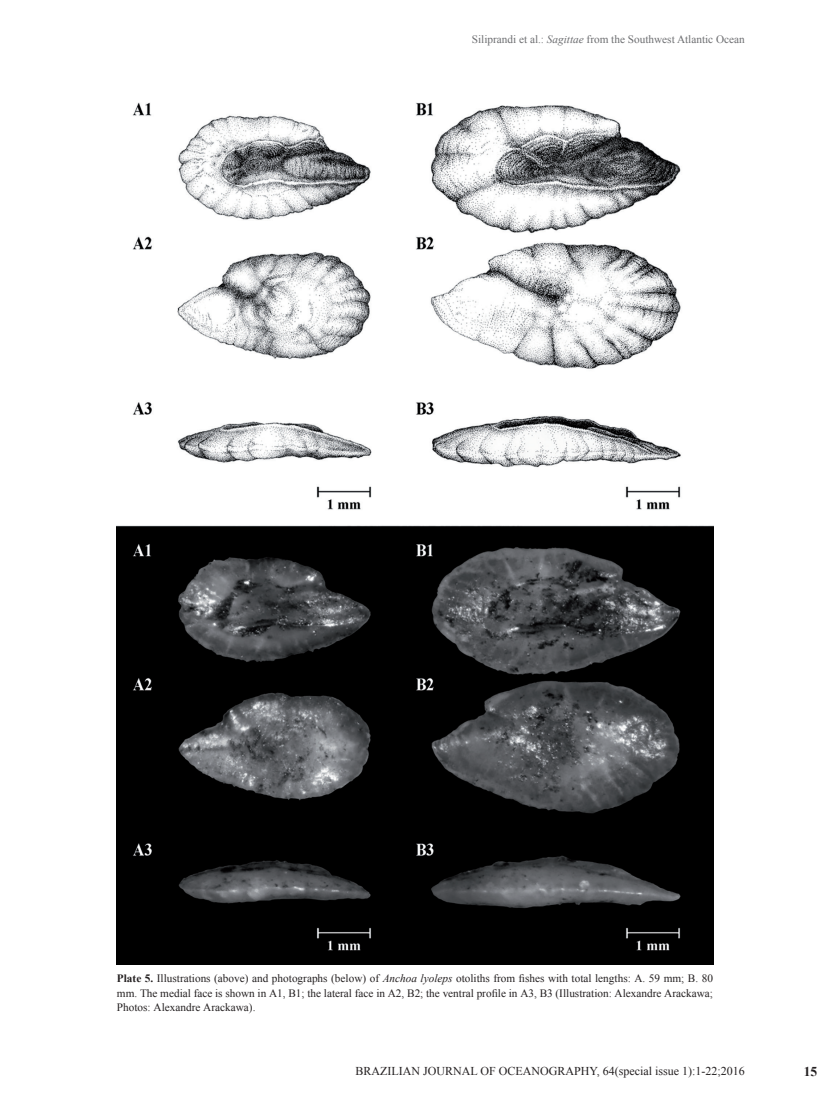
<style>
.page{position:relative;width:830px;height:1106px;background:#fff}
.page>*{position:absolute;margin:0;border:0;box-sizing:border-box;transform-origin:0 0}
.t1{font:700 13.5px "Times New Roman";color:#231f20}
.t2{font:12px "Times New Roman";color:#231f20}
.Legenda{font:11.25px/14.2px "Times New Roman";color:#231f20;text-align:justify}
.t3{font:11.25px "Times New Roman";color:#6c6d70}
.s1{font-style:italic}
.s2{font-weight:700}
</style>
<div class="page">
<img style="left:117px;top:102px;width:595px;height:862px">
<p class="t3" style="left:471px;top:31px;width:274px">Siliprandi et al.: <span class="s1">Sagittae</span> from the Southwest Atlantic Ocean</p>
<p class="Legenda" style="left:117px;top:971px;width:597px"><span class="s2">Plate 5.</span> Illustrations (above) and photographs (below) of <span class="s1">Anchoa lyoleps</span> otoliths from fishes with total lengths: A. 59 mm; B. 80 mm. The medial face is shown in A1, B1; the lateral face in A2, B2; the ventral profile in A3, B3 (Illustration: Alexandre Arackawa; Photos: Alexandre Arackawa).</p>
<p class="t2" style="left:355px;top:1063px;width:390px">BRAZILIAN JOURNAL OF OCEANOGRAPHY, 64(special issue 1):1-22;2016</p>
<p class="t1" style="left:803px;top:1062px;width:15px">15</p>
</div>
